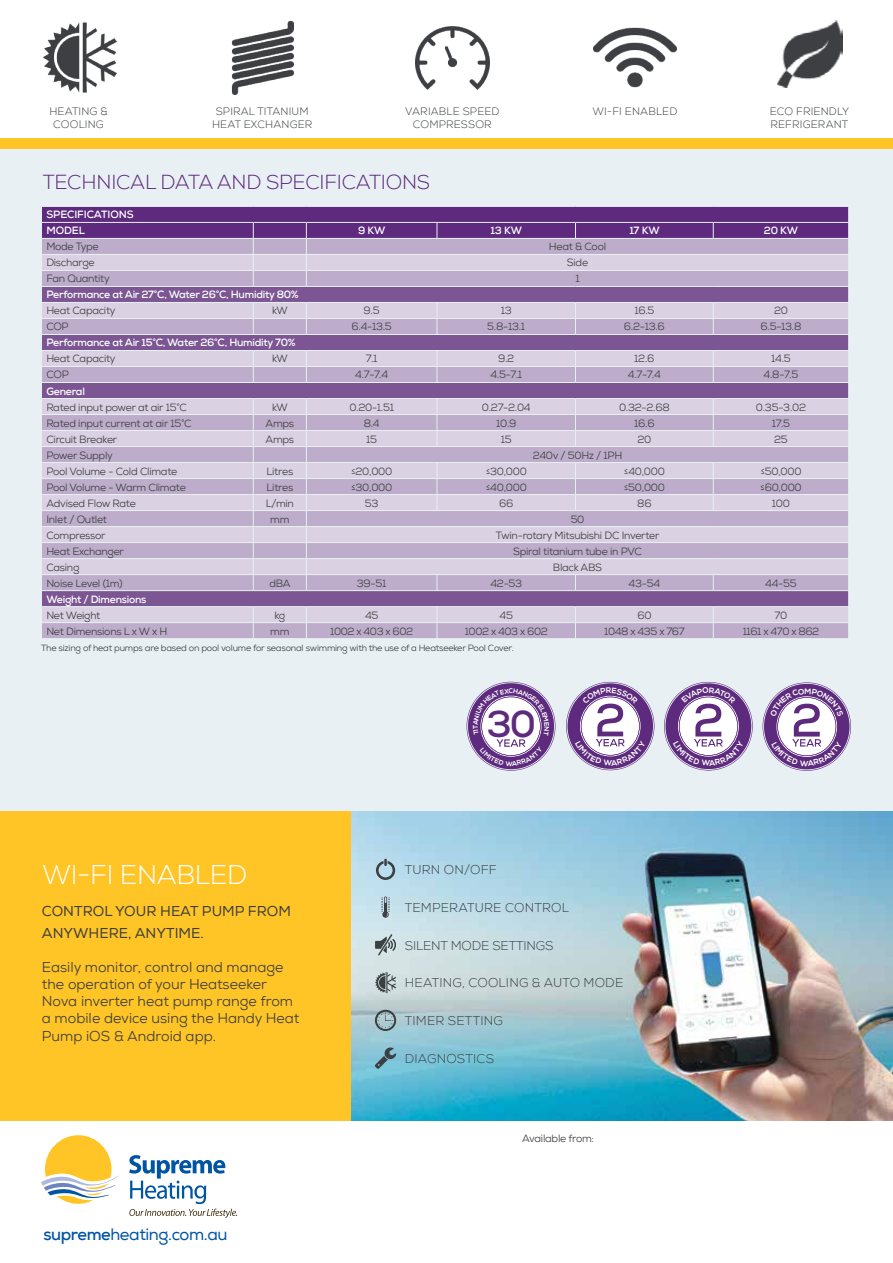
<style>
.page{position:relative;width:893px;height:1263px;background:#e9f0f4}
.page>*{position:absolute;margin:0;border:0;box-sizing:border-box;transform-origin:0 0}
.t1{font:700 37.5px "Nexa";color:#5d2a7d}
.t2{font:300 27px "Nexa";letter-spacing:-.01em;color:#fff}
.t3{font:300 20.25px "Nexa";letter-spacing:-.01em;color:#5d2a7d}
.t4{font:16.5px "Nexa";letter-spacing:-.025em;color:#0054a4}
.t5{font:14.25px/17.1px "Nexa";color:#3d4042}
.t6{font:14.25px/21.6px "Nexa";color:#3d4042}
.t7{font:300 12.75px "Nexa";letter-spacing:.015em;color:#3d4042}
.t8{font:300 12.75px "Nexa";letter-spacing:-.01em;color:#3d4042}
.t9{font:300 10.8px/12.9px "Nexa";letter-spacing:.015em;color:#3d4042;text-align:center}
.t10{font:10.5px "Nexa";letter-spacing:-.025em;color:#3d4042}
.t11{font:700 10.5px/16px "Nexa";letter-spacing:-.025em;color:#fff}
.t12{font:9px "Nexa";letter-spacing:-.025em;color:#3d4042}
.s1{font-weight:700}
</style>
<div class="page">
<div style="left:0;top:1120px;width:893px;height:143px;background:#fff"></div>
<div style="left:0;top:811px;width:351px;height:309px;background:#ffc425"></div>
<div style="left:0;top:0;width:893px;height:143px;background:#fff"></div>
<div style="left:0;top:138px;width:893px;height:11px;background:#ffc425"></div>
<img style="left:43px;top:22px;width:74px;height:71px">
<img style="left:231px;top:20px;width:63px;height:75px">
<img style="left:415px;top:26px;width:75px;height:64px">
<img style="left:594px;top:27px;width:82px;height:61px">
<img style="left:777px;top:20px;width:66px;height:67px">
<svg style="left:41px;top:206px;width:808px;height:432px;background:#baa8c8"></svg>
<hr style="left:41px;top:590px;width:212px;height:1px;background:#e9f0f4">
<hr style="left:253px;top:590px;width:53px;height:1px;background:#e9f0f4">
<hr style="left:306px;top:590px;width:131px;height:1px;background:#e9f0f4">
<hr style="left:437px;top:590px;width:138px;height:1px;background:#e9f0f4">
<hr style="left:575px;top:590px;width:138px;height:1px;background:#e9f0f4">
<hr style="left:713px;top:590px;width:136px;height:1px;background:#e9f0f4">
<img style="left:351px;top:811px;width:542px;height:309px">
<svg style="left:376px;top:859px;width:19px;height:21px"></svg>
<svg style="left:381px;top:896px;width:9px;height:22px"></svg>
<svg style="left:375px;top:934px;width:21px;height:21px"></svg>
<svg style="left:375px;top:972px;width:21px;height:21px"></svg>
<svg style="left:375px;top:1010px;width:21px;height:21px"></svg>
<svg style="left:375px;top:1047px;width:21px;height:22px"></svg>
<svg style="left:41px;top:1135px;width:78px;height:69px"></svg>
<svg style="left:129px;top:1155px;width:108px;height:63px"></svg>
<svg style="left:467px;top:682px;width:88px;height:89px"></svg>
<svg style="left:763px;top:682px;width:88px;height:89px"></svg>
<svg style="left:664px;top:682px;width:89px;height:88px"></svg>
<svg style="left:566px;top:682px;width:88px;height:88px"></svg>
<p class="t9" style="left:49px;top:105px;width:60px">HEATING &amp;<br>COOLING</p>
<p class="t9" style="left:212px;top:105px;width:102px">SPIRAL TITANIUM<br>HEAT EXCHANGER</p>
<p class="t9" style="left:405px;top:105px;width:96px">VARIABLE SPEED<br>COMPRESSOR</p>
<p class="t9" style="left:770px;top:105px;width:81px;text-align:left">ECO FRIENDLY<br>REFRIGERANT</p>
<p class="t9" style="left:592px;top:106px;width:86px">WI-FI ENABLED</p>
<h3 class="t3" style="left:43px;top:174px;width:389px">TECHNICAL DATA AND SPECIFICATIONS</h3>
<p class="t11" style="left:46px;top:208px;width:89px">SPECIFICATIONS<br>MODEL</p>
<p class="t11" style="left:358px;top:224px;width:29px">9 KW</p>
<p class="t11" style="left:491px;top:224px;width:33px">13 KW</p>
<p class="t11" style="left:629px;top:224px;width:32px">17 KW</p>
<p class="t11" style="left:764px;top:224px;width:36px">20 KW</p>
<p class="t10" style="left:46px;top:242px;width:54px">Mode Type</p>
<p class="t10" style="left:549px;top:242px;width:59px">Heat &amp; Cool</p>
<p class="t10" style="left:46px;top:258px;width:50px">Discharge</p>
<p class="t10" style="left:567px;top:258px;width:23px">Side</p>
<p class="t10" style="left:46px;top:274px;width:65px">Fan Quantity</p>
<p class="t10" style="left:575px;top:274px;width:6px">1</p>
<p class="t11" style="left:46px;top:288px;width:254px">Performance at Air 27°C, Water 26°C, Humidity 80%</p>
<p class="t10" style="left:46px;top:306px;width:71px">Heat Capacity</p>
<p class="t10" style="left:272px;top:306px;width:17px">kW</p>
<p class="t10" style="left:364px;top:306px;width:18px">9.5</p>
<p class="t10" style="left:501px;top:306px;width:12px">13</p>
<p class="t10" style="left:634px;top:306px;width:22px">16.5</p>
<p class="t10" style="left:774px;top:306px;width:15px">20</p>
<p class="t10" style="left:46px;top:322px;width:24px">COP</p>
<p class="t10" style="left:352px;top:322px;width:42px">6.4-13.5</p>
<p class="t10" style="left:487px;top:322px;width:39px">5.8-13.1</p>
<p class="t10" style="left:624px;top:322px;width:42px">6.2-13.6</p>
<p class="t10" style="left:760px;top:322px;width:42px">6.5-13.8</p>
<p class="t11" style="left:46px;top:336px;width:251px">Performance at Air 15°C, Water 26°C, Humidity 70%</p>
<p class="t10" style="left:46px;top:354px;width:71px">Heat Capacity</p>
<p class="t10" style="left:272px;top:354px;width:17px">kW</p>
<p class="t10" style="left:366px;top:354px;width:13px">7.1</p>
<p class="t10" style="left:498px;top:354px;width:18px">9.2</p>
<p class="t10" style="left:634px;top:354px;width:22px">12.6</p>
<p class="t10" style="left:771px;top:354px;width:21px">14.5</p>
<p class="t10" style="left:46px;top:370px;width:24px">COP</p>
<p class="t10" style="left:355px;top:370px;width:34px">4.7-7.4</p>
<p class="t10" style="left:490px;top:370px;width:33px">4.5-7.1</p>
<p class="t10" style="left:628px;top:370px;width:34px">4.7-7.4</p>
<p class="t10" style="left:764px;top:370px;width:36px">4.8-7.5</p>
<p class="t11" style="left:46px;top:384px;width:40px">General</p>
<p class="t10" style="left:46px;top:402px;width:142px">Rated input power at air 15°C</p>
<p class="t10" style="left:272px;top:402px;width:17px">kW</p>
<p class="t10" style="left:349px;top:402px;width:46px">0.20-1.51</p>
<p class="t10" style="left:482px;top:402px;width:50px">0.27-2.04</p>
<p class="t10" style="left:619px;top:402px;width:52px">0.32-2.68</p>
<p class="t10" style="left:756px;top:402px;width:52px">0.35-3.02</p>
<p class="t10" style="left:46px;top:418px;width:147px">Rated input current at air 15°C</p>
<p class="t10" style="left:266px;top:418px;width:30px">Amps</p>
<p class="t10" style="left:364px;top:418px;width:18px">8.4</p>
<p class="t10" style="left:496px;top:418px;width:22px">10.9</p>
<p class="t10" style="left:634px;top:418px;width:22px">16.6</p>
<p class="t10" style="left:772px;top:418px;width:20px">17.5</p>
<p class="t10" style="left:46px;top:435px;width:72px">Circuit Breaker</p>
<p class="t10" style="left:266px;top:435px;width:30px">Amps</p>
<p class="t10" style="left:366px;top:435px;width:12px">15</p>
<p class="t10" style="left:501px;top:435px;width:12px">15</p>
<p class="t10" style="left:637px;top:435px;width:15px">20</p>
<p class="t10" style="left:774px;top:435px;width:15px">25</p>
<p class="t10" style="left:46px;top:451px;width:68px">Power Supply</p>
<p class="t10" style="left:533px;top:451px;width:91px">240v / 50Hz / 1PH</p>
<p class="t10" style="left:46px;top:467px;width:132px">Pool Volume - Cold Climate</p>
<p class="t10" style="left:266px;top:467px;width:28px">Litres</p>
<p class="t10" style="left:351px;top:464px;width:43px">≤20,000</p>
<p class="t10" style="left:486px;top:464px;width:43px">≤30,000</p>
<p class="t10" style="left:624px;top:464px;width:43px">≤40,000</p>
<p class="t10" style="left:760px;top:464px;width:43px">≤50,000</p>
<p class="t10" style="left:46px;top:483px;width:141px">Pool Volume - Warm Climate</p>
<p class="t10" style="left:266px;top:483px;width:28px">Litres</p>
<p class="t10" style="left:351px;top:480px;width:43px">≤30,000</p>
<p class="t10" style="left:486px;top:480px;width:43px">≤40,000</p>
<p class="t10" style="left:624px;top:480px;width:43px">≤50,000</p>
<p class="t10" style="left:760px;top:480px;width:43px">≤60,000</p>
<p class="t10" style="left:46px;top:499px;width:91px">Advised Flow Rate</p>
<p class="t10" style="left:266px;top:499px;width:30px">L/min</p>
<p class="t10" style="left:365px;top:499px;width:15px">53</p>
<p class="t10" style="left:499px;top:499px;width:16px">66</p>
<p class="t10" style="left:637px;top:499px;width:16px">86</p>
<p class="t10" style="left:772px;top:499px;width:20px">100</p>
<p class="t10" style="left:46px;top:515px;width:62px">Inlet / Outlet</p>
<p class="t10" style="left:270px;top:515px;width:21px">mm</p>
<p class="t10" style="left:571px;top:515px;width:15px">50</p>
<p class="t10" style="left:46px;top:531px;width:61px">Compressor</p>
<p class="t10" style="left:496px;top:531px;width:165px">Twin-rotary Mitsubishi DC Inverter</p>
<p class="t10" style="left:46px;top:547px;width:79px">Heat Exchanger</p>
<p class="t10" style="left:513px;top:547px;width:130px">Spiral titanium tube in PVC</p>
<p class="t10" style="left:46px;top:563px;width:35px">Casing</p>
<p class="t10" style="left:553px;top:563px;width:51px">Black ABS</p>
<p class="t10" style="left:46px;top:579px;width:78px">Noise Level (1m)</p>
<p class="t10" style="left:269px;top:579px;width:23px">dBA</p>
<p class="t10" style="left:357px;top:579px;width:31px">39-51</p>
<p class="t10" style="left:490px;top:579px;width:33px">42-53</p>
<p class="t10" style="left:629px;top:579px;width:33px">43-54</p>
<p class="t10" style="left:765px;top:579px;width:33px">44-55</p>
<p class="t11" style="left:46px;top:592px;width:101px">Weight / Dimensions</p>
<p class="t10" style="left:46px;top:611px;width:56px">Net Weight</p>
<p class="t10" style="left:274px;top:611px;width:12px">kg</p>
<p class="t10" style="left:365px;top:611px;width:15px">45</p>
<p class="t10" style="left:500px;top:611px;width:15px">45</p>
<p class="t10" style="left:637px;top:611px;width:16px">60</p>
<p class="t10" style="left:775px;top:611px;width:14px">70</p>
<p class="t10" style="left:46px;top:627px;width:123px">Net Dimensions L x W x H</p>
<p class="t10" style="left:270px;top:627px;width:21px">mm</p>
<p class="t10" style="left:330px;top:627px;width:84px">1002 x 403 x 602</p>
<p class="t10" style="left:465px;top:627px;width:84px">1002 x 403 x 602</p>
<p class="t10" style="left:604px;top:627px;width:82px">1048 x 435 x 767</p>
<p class="t10" style="left:743px;top:627px;width:78px">1161 x 470 x 862</p>
<p class="t12" style="left:41px;top:644px;width:474px">The sizing of heat pumps are based on pool volume for seasonal swimming with the use of a Heatseeker Pool Cover.</p>
<h2 class="t2" style="left:42px;top:859px;width:207px">WI-FI ENABLED</h2>
<h3 class="t6" style="left:42px;top:902px;width:251px">CONTROL YOUR HEAT PUMP FROM<br>ANYWHERE, ANYTIME.</h3>
<h3 class="t5" style="left:42px;top:960px;width:259px">Easily monitor, control and manage the operation of your Heatseeker<br>Nova inverter heat pump range from a mobile device using the Handy Heat<br>Pump iOS &amp; Android app.</h3>
<h3 class="t4" style="left:43px;top:1228px;width:186px"><span class="s1">supreme</span>heating.com.au</h3>
<h1 class="t1" style="left:486px;top:702px;width:51px">30</h1>
<p class="t7" style="left:405px;top:864px;width:93px">TURN ON/OFF</p>
<p class="t7" style="left:405px;top:902px;width:166px">TEMPERATURE CONTROL</p>
<p class="t8" style="left:405px;top:940px;width:150px">SILENT MODE SETTINGS</p>
<p class="t7" style="left:405px;top:978px;width:220px">HEATING, COOLING &amp; AUTO MODE</p>
<p class="t7" style="left:405px;top:1015px;width:100px">TIMER SETTING</p>
<p class="t7" style="left:405px;top:1053px;width:91px">DIAGNOSTICS</p>
<p class="t10" style="left:522px;top:1134px;width:73px">Available from:</p>
</div>
